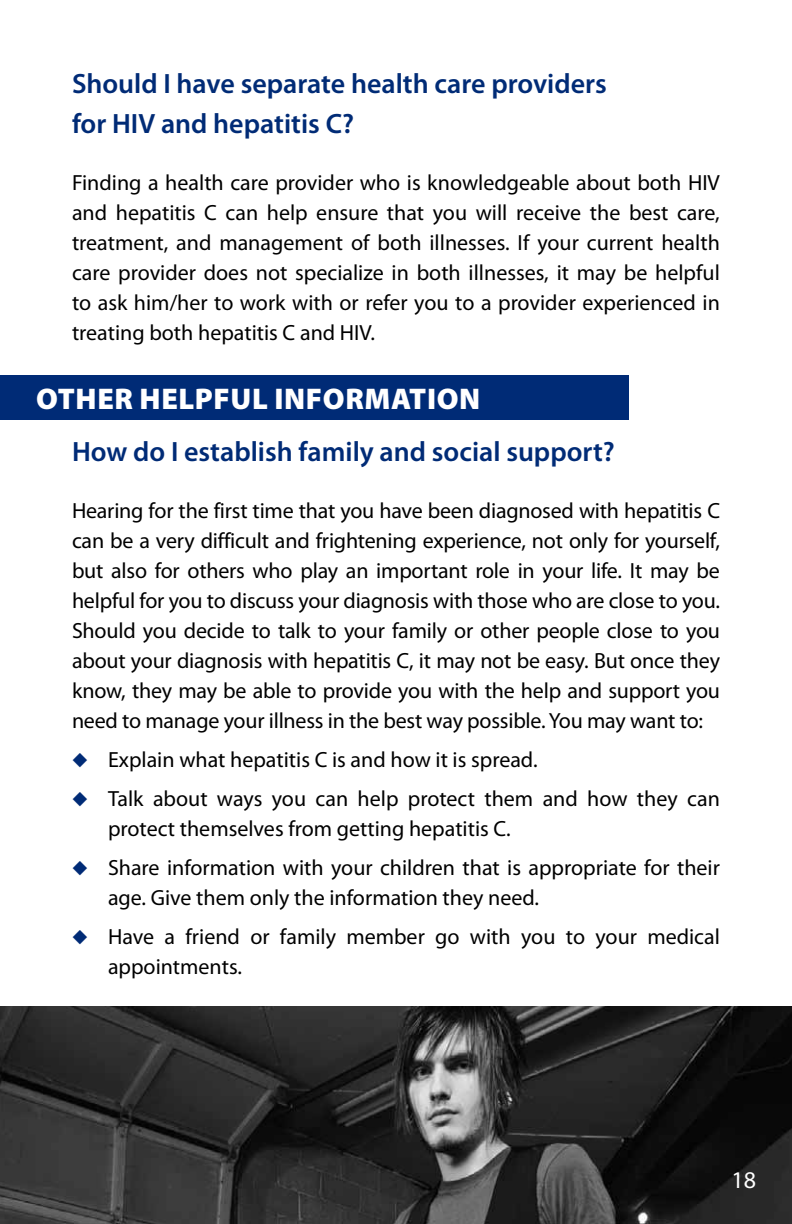
<style>
.page{position:relative;width:792px;height:1224px;background:#fff}
.page>*{position:absolute;margin:0;border:0;box-sizing:border-box;transform-origin:0 0}
.t1{font:900 30px "Myriad Pro";letter-spacing:.02em;color:#fff}
.t2{font:600 28px/40px "Myriad Pro";color:#002b76}
.t3{font:24px "Myriad Pro";color:#fff}
.t4{font:22px/30px "Myriad Pro";color:#000}
.s1{color:#002b76}
</style>
<div class="page">
<div style="left:0;top:375px;width:628px;height:45px;background:#002b76"></div>
<img style="left:0;top:1007px;width:792px;height:217px">
<p class="t2" style="left:72px;top:63px;width:536px">Should I have separate health care providers for HIV and hepatitis C?</p>
<p class="t4" style="left:72px;top:167px;width:649px;text-align:justify">Finding a health care provider who is knowledgeable about both HIV and hepatitis C can help ensure that you will receive the best care, treatment, and management of both illnesses. If your current health care provider does not specialize in both illnesses, it may be helpful to ask him/her to work with or refer you to a provider experienced in treating both hepatitis C and HIV.</p>
<h1 class="t1" style="left:36px;top:379px;width:446px">OTHER HELPFUL INFORMATION</h1>
<p class="t2" style="left:72px;top:431px;width:544px">How do I establish family and social support?</p>
<p class="t4" style="left:72px;top:495px;width:650px;text-align:justify">Hearing for the first time that you have been diagnosed with hepatitis C can be a very difficult and frightening experience, not only for yourself, but also for others who play an important role in your life. It may be helpful for you to discuss your diagnosis with those who are close to you.<br>Should you decide to talk to your family or other people close to you about your diagnosis with hepatitis C, it may not be easy. But once they know, they may be able to provide you with the help and support you need to manage your illness in the best way possible. You may want to:</p>
<p class="t4" style="left:72px;top:744px;width:467px"><span class="s1">◆</span> Explain what hepatitis C is and how it is spread.</p>
<p class="t4" style="left:108px;top:783px;width:613px;text-indent:-36px"><span class="s1">◆</span> Talk about ways you can help protect them and how they can protect themselves from getting hepatitis C.</p>
<p class="t4" style="left:108px;top:852px;width:613px;text-indent:-36px"><span class="s1">◆</span> Share information with your children that is appropriate for their age. Give them only the information they need.</p>
<p class="t4" style="left:108px;top:921px;width:613px;text-indent:-36px"><span class="s1">◆</span> Have a friend or family member go with you to your medical appointments.</p>
<p class="t3" style="left:731px;top:1165px;width:26px">18</p>
</div>
